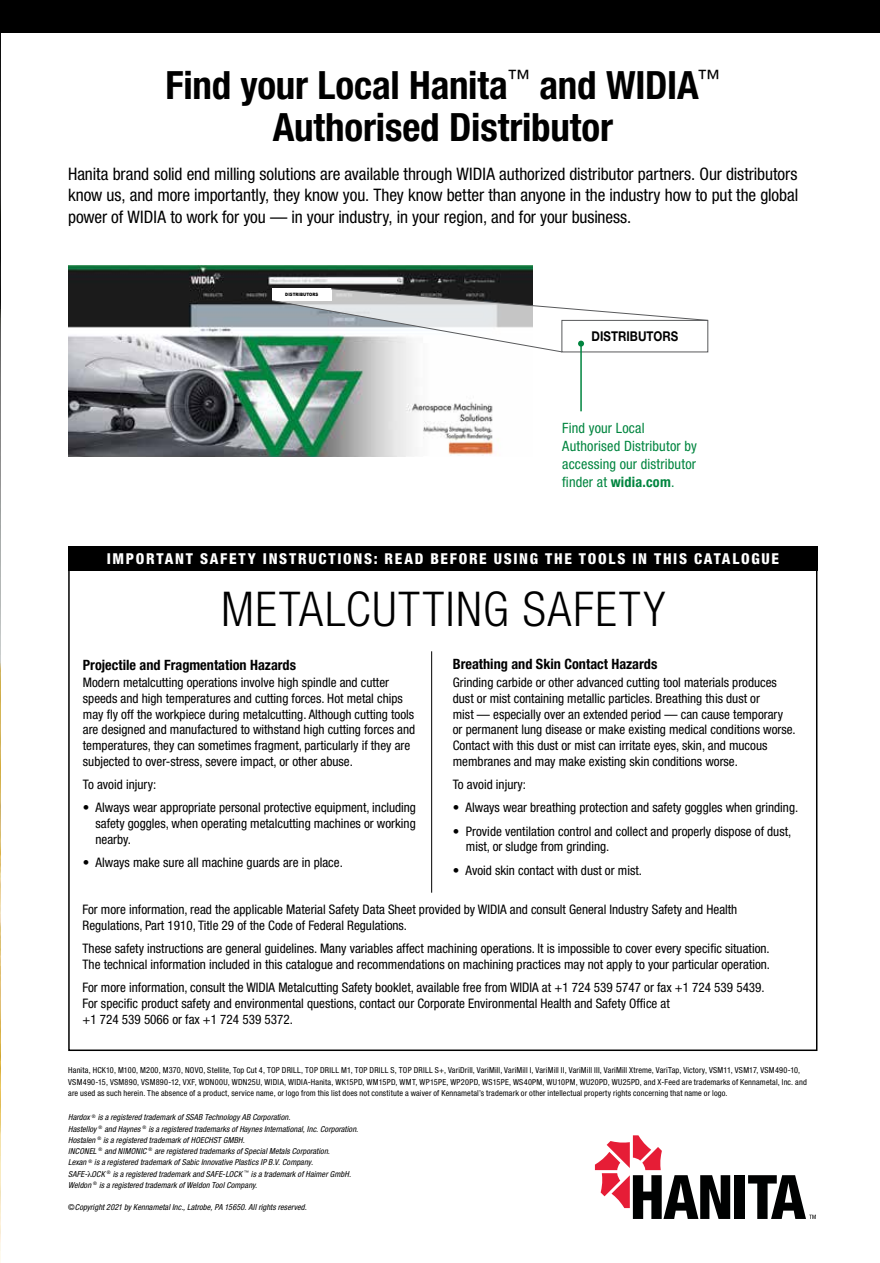
<style>
.page{position:relative;width:880px;height:1263px;background:#fff}
.page>*{position:absolute;margin:0;border:0;box-sizing:border-box;transform-origin:0 0}
.t1{font:300 condensed 48px "Helvetica Neue LT Std";letter-spacing:.035em;color:#000}
.t2{font:700 condensed 39px/42px "Helvetica Neue LT Std";letter-spacing:-.005em;color:#000;text-align:center}
.t3{font:condensed 17.25px/21.8px "Helvetica Neue LT Std";letter-spacing:-.005em;color:#000;text-align:justify}
.t4{font:800 condensed 15px "Helvetica Neue LT Std";letter-spacing:.11em;color:#fff}
.t5{font:condensed 14.25px/18px "Helvetica Neue LT Std";letter-spacing:.01em;color:#00853f}
.t6{font:700 condensed 14.25px "Helvetica Neue LT Std";color:#000}
.t7{font:700 13.5px "Helvetica Neue LT Std";letter-spacing:.005em;color:#000;scale:.85 1}
.t8{font:condensed 13.2px/15.8px "Helvetica Neue LT Std";color:#000}
.t9{font:condensed 8.25px/11.2px "Helvetica Neue LT Std";letter-spacing:.02em;color:#000}
.t10{font:italic condensed 8.25px/11.2px "Helvetica Neue LT Std";letter-spacing:.01em;color:#000}
.t11{font:900 4.5px "Arial";letter-spacing:.015em;color:#000;scale:.85 1}
.s1{font-weight:700}
.s2{font-style:normal}
</style>
<div class="page">
<img style="left:0;top:32px;width:1px;height:1231px">
<div style="left:0;top:0;width:879px;height:32px;background:#000"></div>
<div style="left:68px;top:546px;width:749px;height:24px;background:#000"></div>
<hr style="left:431px;top:651px;width:1px;height:242px;background:#000">
<svg style="left:748px;top:1175px;width:67px;height:44px"></svg>
<div style="left:734px;top:1175px;width:10px;height:44px;background:#000101"></div>
<svg style="left:594px;top:1135px;width:136px;height:84px"></svg>
<img style="left:69px;top:265px;width:463px;height:191px">
<hr style="left:580px;top:344px;width:1px;height:67px;background:#00853f">
<svg style="left:271px;top:288px;width:437px;height:65px"></svg>
<h2 class="t2" style="left:165px;top:63px;width:556px">Find your Local Hanita<sup>™</sup> and WIDIA<sup>™<br></sup>Authorised Distributor</h2>
<p class="t3" style="left:68px;top:162px;width:731px">Hanita brand solid end milling solutions are available through WIDIA authorized distributor partners. Our distributors know us, and more importantly, they know you. They know better than anyone in the industry how to put the global power of WIDIA to work for you — in your industry, in your region, and for your business.</p>
<p class="t11" style="left:285px;top:291px;width:40px">DISTRIBUTORS</p>
<p class="t7" style="left:591px;top:328px;width:103px">DISTRIBUTORS</p>
<p class="t5" style="left:562px;top:418px;width:136px">Find your Local<br>Authorised Distributor by accessing our distributor finder at <span class="s1">widia.com</span>.</p>
<p class="t4" style="left:107px;top:549px;width:673px">IMPORTANT SAFETY INSTRUCTIONS: READ BEFORE USING THE TOOLS IN THIS CATALOGUE</p>
<h1 class="t1" style="left:221px;top:582px;width:445px">METALCUTTING SAFETY</h1>
<p class="t6" style="left:83px;top:656px;width:215px">Projectile and Fragmentation Hazards</p>
<p class="t6" style="left:452px;top:656px;width:206px">Breathing and Skin Contact Hazards</p>
<p class="t8" style="left:83px;top:674px;width:334px">Modern metalcutting operations involve high spindle and cutter speeds and high temperatures and cutting forces. Hot metal chips may fly off the workpiece during metalcutting. Although cutting tools are designed and manufactured to withstand high cutting forces and temperatures, they can sometimes fragment, particularly if they are subjected to over-stress, severe impact, or other abuse.</p>
<p class="t8" style="left:83px;top:776px;width:75px">To avoid injury:</p>
<p class="t8" style="left:95px;top:800px;width:322px;text-align:justify;text-indent:-13px">• Always wear appropriate personal protective equipment, including safety goggles, when operating metalcutting machines or working nearby.</p>
<p class="t8" style="left:83px;top:854px;width:261px">• Always make sure all machine guards are in place.</p>
<p class="t8" style="left:452px;top:674px;width:344px">Grinding carbide or other advanced cutting tool materials produces dust or mist containing metallic particles. Breathing this dust or<br>mist — especially over an extended period — can cause temporary or permanent lung disease or make existing medical conditions worse.<br>Contact with this dust or mist can irritate eyes, skin, and mucous membranes and may make existing skin conditions worse.</p>
<p class="t8" style="left:452px;top:776px;width:75px">To avoid injury:</p>
<p class="t8" style="left:452px;top:800px;width:347px">• Always wear breathing protection and safety goggles when grinding.</p>
<p class="t8" style="left:466px;top:823px;width:327px;text-indent:-13px">• Provide ventilation control and collect and properly dispose of dust, mist, or sludge from grinding.</p>
<p class="t8" style="left:452px;top:862px;width:190px">• Avoid skin contact with dust or mist.</p>
<p class="t8" style="left:82px;top:902px;width:656px">For more information, read the applicable Material Safety Data Sheet provided by WIDIA and consult General Industry Safety and Health<br>Regulations, Part 1910, Title 29 of the Code of Federal Regulations.</p>
<p class="t8" style="left:82px;top:941px;width:689px">These safety instructions are general guidelines. Many variables affect machining operations. It is impossible to cover every specific situation.<br>The technical information included in this catalogue and recommendations on machining practices may not apply to your particular operation.</p>
<p class="t8" style="left:82px;top:980px;width:683px">For more information, consult the WIDIA Metalcutting Safety booklet, available free from WIDIA at +1 724 539 5747 or fax +1 724 539 5439.<br>For specific product safety and environmental questions, contact our Corporate Environmental Health and Safety Office at<br>+1 724 539 5066 or fax +1 724 539 5372.</p>
<p class="t9" style="left:68px;top:1065px;width:740px">Hanita, HCK10, M100, M200, M370, NOVO, Stellite, Top Cut 4, TOP DRILL, TOP DRILL M1, TOP DRILL S, TOP DRILL S+, VariDrill, VariMill, VariMill I, VariMill II, VariMill III, VariMill Xtreme, VariTap, Victory, VSM11, VSM17, VSM490-10,<br>VSM490-15, VSM890, VSM890-12, VXF, WDN00U, WDN25U, WIDIA, WIDIA-Hanita, WK15PD, WM15PD, WMT, WP15PE, WP20PD, WS15PE, WS40PM, WU10PM, WU20PD, WU25PD, and X-Feed are trademarks of Kennametal, Inc. and are used as such herein. The absence of a product, service name, or logo from this list does not constitute a waiver of Kennametal’s trademark or other intellectual property rights concerning that name or logo.</p>
<p class="t10" style="left:68px;top:1112px;width:291px">Hardox <sup>®</sup> is a registered trademark of SSAB Technology AB Corporation.<br>Hastelloy <sup>®</sup> and Haynes <sup>®</sup> is a registered trademarks of Haynes International, Inc. Corporation.<br>Hostalen <sup>®</sup> is a registered trademark of HOECHST GMBH.<br>INCONEL <sup>®</sup> and NIMONIC <sup>®</sup> are registered trademarks of Special Metals Corporation.<br>Lexan <sup>®</sup> is a registered trademark of Sabic Innovative Plastics IP B.V. Company.<br>SAFE-●OCK <sup>®</sup> is a registered trademark and SAFE-LOCK <sup>™</sup> is a trademark of Haimer GmbH.<br>Weldon <sup>®</sup> is a registered trademark of Weldon Tool Company.</p>
<p class="t10" style="left:68px;top:1202px;width:240px"><span class="s2">©</span>Copyright 2021 by Kennametal Inc., Latrobe, PA 15650. All rights reserved.</p>
</div>
